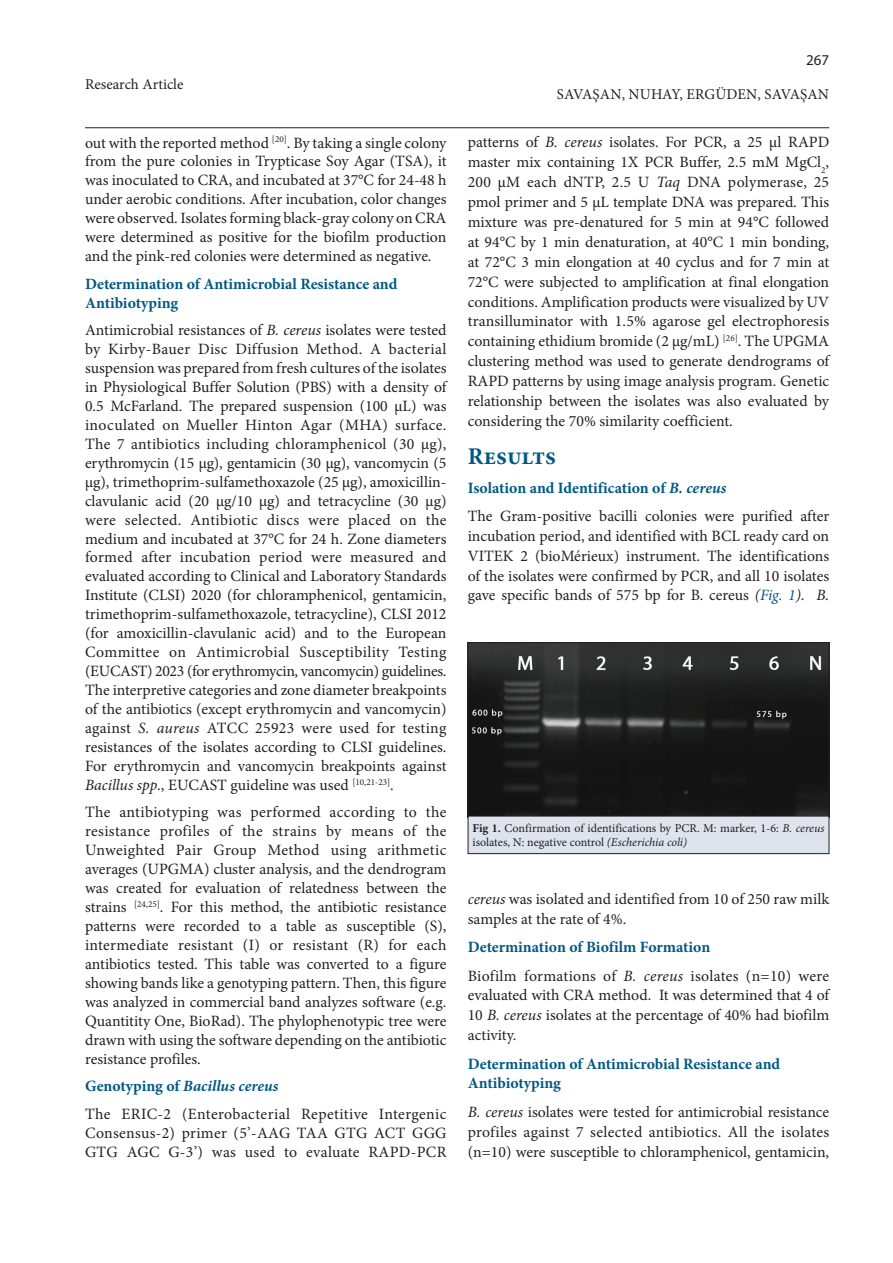
<style>
.page{position:relative;width:893px;height:1263px;background:#fff}
.page>*{position:absolute;margin:0;border:0;box-sizing:border-box;transform-origin:0 0}
.t1{font:700 24px "Minion Pro";color:#005984}
.t2{font:15.75px/18.9px "Minion Pro";color:#231f20;text-align:justify}
.t3{font:700 15.75px/18.9px "Minion Pro";color:#005984}
.t4{font:15.75px/18.9px "Minion Pro";letter-spacing:.02em;color:#231f20}
.t5{font:15.75px/27.5px "Minion Pro";letter-spacing:.025em;color:#231f20}
.t6{font:15px "Minion Pro";letter-spacing:.005em;color:#231f20}
.t7{font:15px "Myriad Pro";color:#231f20}
.t8{font:12px/14.4px "Minion Pro";color:#231f20}
.s1{font-style:italic}
.s2{font-weight:700;color:#005984}
.s3{font-weight:700;font-style:italic;color:#005984}
.s4{font-style:italic;color:#005984}
.s5{font-weight:700}
</style>
<div class="page">
<hr style="left:85px;top:127px;width:744px;height:1px;background:#231f20">
<img style="left:470px;top:644px;width:357px;height:171px">
<div style="left:468px;top:642px;width:361px;height:175px;border:1px solid #231f20"></div>
<div style="left:468px;top:816px;width:361px;height:38px;background:#dee4ed"></div>
<div style="left:468px;top:816px;width:361px;height:38px;border:1px solid #231f20"></div>
<p class="t6" style="left:85px;top:74px;width:100px">Research Article</p>
<p class="t2" style="left:85px;top:133px;width:363px">out with the reported method <sup>[20]</sup>. By taking a single colony from the pure colonies in Trypticase Soy Agar (TSA), it was inoculated to CRA, and incubated at 37°C for 24-48 h under aerobic conditions. After incubation, color changes were observed. Isolates forming black-gray colony on CRA were determined as positive for the biofilm production and the pink-red colonies were determined as negative.</p>
<p class="t3" style="left:85px;top:274px;width:314px">Determination of Antimicrobial Resistance and<br>Antibiotyping</p>
<p class="t2" style="left:85px;top:321px;width:363px">Antimicrobial resistances of <span class="s1">B. cereus</span> isolates were tested by Kirby-Bauer Disc Diffusion Method. A bacterial suspension was prepared from fresh cultures of the isolates in Physiological Buffer Solution (PBS) with a density of 0.5 McFarland. The prepared suspension (100 µL) was inoculated on Mueller Hinton Agar (MHA) surface.<br>The 7 antibiotics including chloramphenicol (30 µg), erythromycin (15 µg), gentamicin (30 µg), vancomycin (5 µg), trimethoprim-sulfamethoxazole (25 µg), amoxicillin&shy;clavulanic acid (20 µg/10 µg) and tetracycline (30 µg) were selected. Antibiotic discs were placed on the medium and incubated at 37°C for 24 h. Zone diameters formed after incubation period were measured and evaluated according to Clinical and Laboratory Standards Institute (CLSI) 2020 (for chloramphenicol, gentamicin, trimethoprim-sulfamethoxazole, tetracycline), CLSI 2012 (for amoxicillin-clavulanic acid) and to the European Committee on Antimicrobial Susceptibility Testing (EUCAST) 2023 (for erythromycin, vancomycin) guidelines.<br>The interpretive categories and zone diameter breakpoints of the antibiotics (except erythromycin and vancomycin) against <span class="s1">S. aureus</span> ATCC 25923 were used for testing resistances of the isolates according to CLSI guidelines.<br>For erythromycin and vancomycin breakpoints against <span class="s1">Bacillus spp</span>., EUCAST guideline was used <sup>[10,21-23]</sup>.</p>
<p class="t2" style="left:85px;top:803px;width:363px">The antibiotyping was performed according to the resistance profiles of the strains by means of the Unweighted Pair Group Method using arithmetic averages (UPGMA) cluster analysis, and the dendrogram was created for evaluation of relatedness between the strains <sup>[24,25]</sup>. For this method, the antibiotic resistance patterns were recorded to a table as susceptible (S), intermediate resistant (I) or resistant (R) for each antibiotics tested. This table was converted to a figure showing bands like a genotyping pattern. Then, this figure was analyzed in commercial band analyzes software (e.g.<br>Quantitity One, BioRad). The phylophenotypic tree were drawn with using the software depending on the antibiotic resistance profiles.</p>
<p class="t5" style="left:85px;top:1072px;width:363px"><span class="s2">Genotyping of</span> <span class="s3">Bacillus cereus<br></span>The ERIC-2 (Enterobacterial Repetitive Intergenic</p>
<p class="t4" style="left:85px;top:1123px;width:363px">Consensus-2) primer (5’-AAG TAA GTG ACT GGG<br>GTG AGC G-3’) was used to evaluate RAPD-PCR</p>
<p class="t7" style="left:806px;top:51px;width:25px">267</p>
<p class="t6" style="left:557px;top:84px;width:274px">SAVAŞAN, NUHAY, ERGÜDEN, SAVAŞAN</p>
<p class="t2" style="left:468px;top:133px;width:363px;line-height:20px">patterns of <span class="s1">B. cereus</span> isolates. For PCR, a 25 µl RAPD master mix containing 1X PCR Buffer, 2.5 mM MgCl<sub>2</sub>, 200 µM each dNTP, 2.5 U <span class="s1">Taq</span> DNA polymerase, 25 pmol primer and 5 µL template DNA was prepared. This mixture was pre-denatured for 5 min at 94°C followed at 94°C by 1 min denaturation, at 40°C 1 min bonding, at 72°C 3 min elongation at 40 cyclus and for 7 min at 72°C were subjected to amplification at final elongation conditions. Amplification products were visualized by UV transilluminator with 1.5% agarose gel electrophoresis containing ethidium bromide (2 μg/mL) <sup>[26]</sup>. The UPGMA clustering method was used to generate dendrograms of RAPD patterns by using image analysis program. Genetic relationship between the isolates was also evaluated by considering the 70% similarity coefficient.</p>
<h1 class="t1" style="left:468px;top:440px;width:90px">Results</h1>
<p class="t2" style="left:468px;top:473px;width:363px;line-height:28.3px"><span class="s2">Isolation and Identification of</span> <span class="s3">B. cereus<br></span>The Gram-positive bacilli colonies were purified after</p>
<p class="t2" style="left:468px;top:526px;width:363px;line-height:20px">incubation period, and identified with BCL ready card on VITEK 2 (bioMérieux) instrument. The identifications of the isolates were confirmed by PCR, and all 10 isolates gave specific bands of 575 bp for B. cereus <span class="s1">(</span><span class="s4">Fig. 1</span><span class="s1">). B.</span></p>
<p class="t8" style="left:472px;top:821px;width:354px"><span class="s5">Fig 1.</span> Confirmation of identifications by PCR. M: marker, 1-6: <span class="s1">B. cereus </span>isolates, N: negative control <span class="s1">(Escherichia coli)</span></p>
<p class="t2" style="left:468px;top:889px;width:363px;line-height:20px"><span class="s1">cereus</span> was isolated and identified from 10 of 250 raw milk samples at the rate of 4%.</p>
<p class="t2" style="left:468px;top:933px;width:363px;line-height:28.3px"><span class="s2">Determination of Biofilm Formation<br></span>Biofilm formations of <span class="s1">B. cereus</span> isolates (n=10) were</p>
<p class="t2" style="left:468px;top:985px;width:363px;line-height:20px">evaluated with CRA method. It was determined that 4 of 10 <span class="s1">B. cereus</span> isolates at the percentage of 40% had biofilm activity.</p>
<p class="t3" style="left:468px;top:1053px;width:314px;line-height:20px">Determination of Antimicrobial Resistance and<br>Antibiotyping</p>
<p class="t2" style="left:468px;top:1102px;width:363px;line-height:20px"><span class="s1">B. cereus</span> isolates were tested for antimicrobial resistance profiles against 7 selected antibiotics. All the isolates (n=10) were susceptible to chloramphenicol, gentamicin,</p>
</div>
